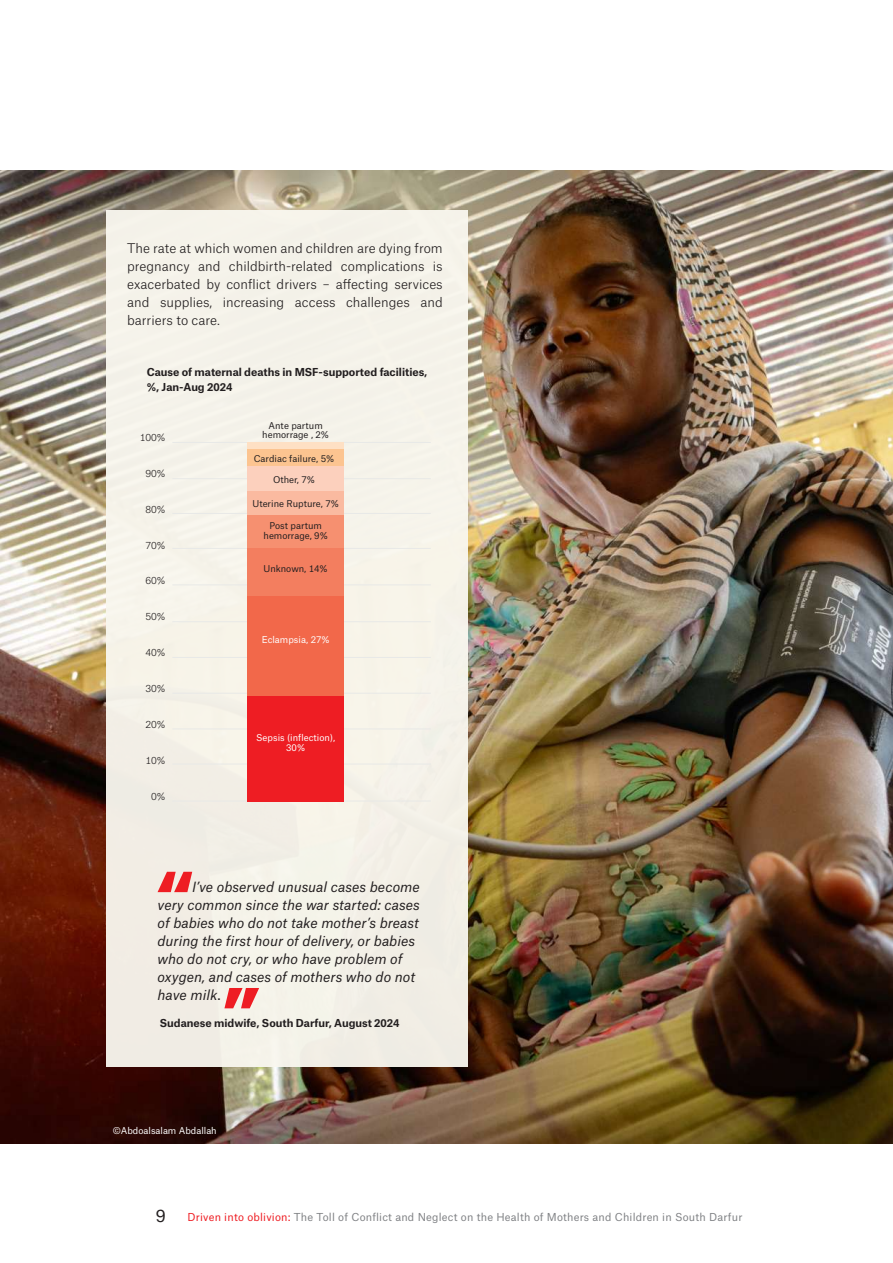
<style>
.page{position:relative;width:893px;height:1263px;background:#fff}
.page>*{position:absolute;margin:0;border:0;box-sizing:border-box;transform-origin:0 0}
.t1{font:16.5px "Atlas Grotesk TF";color:#231f20}
.t2{font:italic 13.5px/18px "Atlas Grotesk TF";color:#231f20}
.t3{font:300 12.75px/18px "Atlas Grotesk TF";color:#231f20;text-align:justify}
.t4{font:700 10.5px/15px "Atlas Grotesk TF";color:#231f20}
.t5{font:10.5px "Atlas Grotesk TF";letter-spacing:.02em;color:#808285}
.t6{font:300 9.6px "Atlas Grotesk TF";color:#231f20}
.t7{font:9px/9.4px "Atlas Grotesk TF";color:#231f20;text-align:center}
.t8{font:9px/9.4px "Atlas Grotesk TF";color:#fff;text-align:center}
.s1{font-style:normal}
.s2{color:#ee1d23}
</style>
<div class="page">
<img style="left:0;top:170px;width:893px;height:974px">
<div style="left:106px;top:210px;width:361px;height:857px;background:#f9f7ef"></div>
<hr style="left:172px;top:442px;width:259px;height:1px;background:#e8e9e7">
<hr style="left:172px;top:478px;width:259px;height:1px;background:#e8e9e7">
<hr style="left:172px;top:513px;width:259px;height:1px;background:#e8e9e7">
<hr style="left:172px;top:548px;width:259px;height:1px;background:#e8e9e7">
<hr style="left:172px;top:584px;width:259px;height:1px;background:#e8e9e7">
<hr style="left:172px;top:621px;width:259px;height:1px;background:#e8e9e7">
<hr style="left:172px;top:657px;width:259px;height:1px;background:#e8e9e7">
<hr style="left:172px;top:693px;width:259px;height:1px;background:#e8e9e7">
<hr style="left:172px;top:728px;width:259px;height:1px;background:#e8e9e7">
<hr style="left:172px;top:764px;width:259px;height:1px;background:#e8e9e7">
<hr style="left:172px;top:801px;width:259px;height:1px;background:#e8e9e7">
<div style="left:247px;top:442px;width:97px;height:8px;background:#fee0c4"></div>
<div style="left:247px;top:450px;width:97px;height:16px;background:#fcc490"></div>
<div style="left:247px;top:466px;width:97px;height:25px;background:#fcd0bd"></div>
<div style="left:247px;top:491px;width:97px;height:25px;background:#fabaa0"></div>
<div style="left:247px;top:516px;width:97px;height:32px;background:#f69070"></div>
<div style="left:247px;top:548px;width:97px;height:48px;background:#f37e5f"></div>
<div style="left:247px;top:596px;width:97px;height:101px;background:#f2684a"></div>
<div style="left:247px;top:697px;width:97px;height:105px;background:#ee1d23"></div>
<svg style="left:158px;top:872px;width:34px;height:20px"></svg>
<svg style="left:224px;top:988px;width:35px;height:20px"></svg>
<p class="t3" style="left:127px;top:238px;width:317px">The rate at which women and children are dying from pregnancy and childbirth-related complications is exacerbated by conflict drivers – affecting services and supplies, increasing access challenges and barriers to care.</p>
<p class="t4" style="left:147px;top:364px;width:282px">Cause of maternal deaths in MSF-supported facilities, %, Jan-Aug 2024</p>
<p class="t6" style="left:140px;top:430px;width:27px">100%</p>
<p class="t6" style="left:145px;top:466px;width:22px">90%</p>
<p class="t6" style="left:145px;top:501px;width:22px">80%</p>
<p class="t6" style="left:145px;top:537px;width:22px">70%</p>
<p class="t6" style="left:145px;top:573px;width:22px">60%</p>
<p class="t6" style="left:145px;top:609px;width:22px">50%</p>
<p class="t6" style="left:145px;top:645px;width:22px">40%</p>
<p class="t6" style="left:145px;top:681px;width:22px">30%</p>
<p class="t6" style="left:145px;top:717px;width:22px">20%</p>
<p class="t6" style="left:145px;top:753px;width:22px">10%</p>
<p class="t6" style="left:151px;top:789px;width:16px">0%</p>
<p class="t7" style="left:262px;top:419px;width:68px">Ante partum hemorrage , 2%</p>
<p class="t7" style="left:254px;top:452px;width:82px">Cardiac failure, 5%</p>
<p class="t7" style="left:273px;top:473px;width:43px">Other, 7%</p>
<p class="t7" style="left:252px;top:498px;width:88px">Uterine Rupture, 7%</p>
<p class="t7" style="left:264px;top:520px;width:66px">Post partum hemorrage, 9%</p>
<p class="t7" style="left:264px;top:563px;width:66px">Unknown, 14%</p>
<p class="t8" style="left:262px;top:634px;width:69px">Eclampsia, 27%</p>
<p class="t8" style="left:256px;top:732px;width:80px">Sepsis (inflection),<br>30%</p>
<p class="t2" style="left:158px;top:877px;width:264px;text-indent:35px">I’ve observed unusual cases become very common since the war started: cases of babies who do not take mother’s breast during the first hour of delivery, or babies who do not cry, or who have problem of oxygen, and cases of mothers who do not have milk<span class="s1">.</span></p>
<p class="t4" style="left:160px;top:1014px;width:241px">Sudanese midwife, South Darfur, August 2024</p>
<p class="t8" style="left:113px;top:1125px;width:105px">©Abdoalsalam Abdallah</p>
<p class="t1" style="left:156px;top:1202px;width:11px">9</p>
<p class="t5" style="left:187px;top:1208px;width:557px"><span class="s2">Driven into oblivion:</span> The Toll of Conflict and Neglect on the Health of Mothers and Children in South Darfur</p>
</div>
